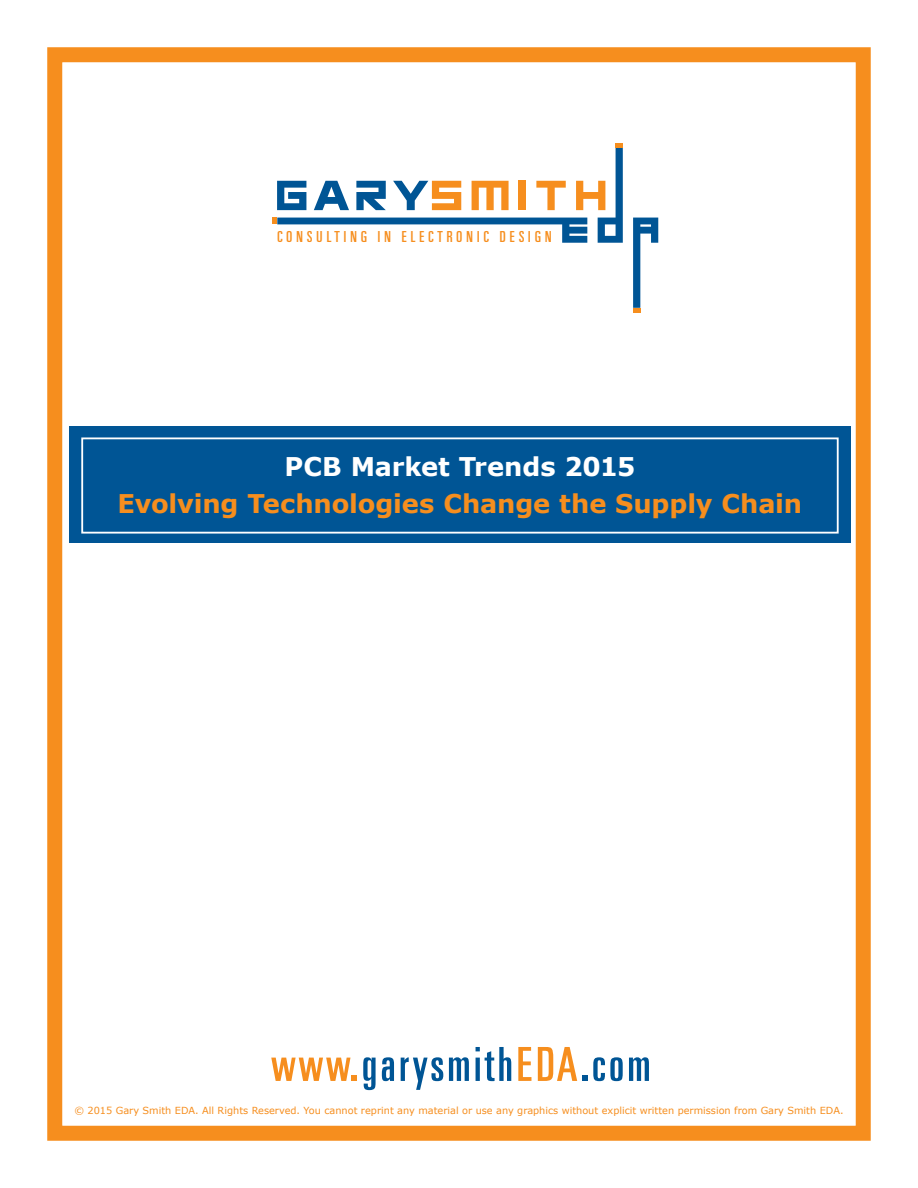
<style>
.page{position:relative;width:918px;height:1188px;background:#fff}
.page>*{position:absolute;margin:0;border:0;box-sizing:border-box;transform-origin:0 0}
.t1{font:51px "U59";letter-spacing:.05em;color:#005595}
.t2{font:700 25.8px "Verdana";letter-spacing:-.005em;color:#f68e1e}
.t3{font:700 25.8px "Verdana";letter-spacing:-.005em;color:#fff}
.t4{font:16.5px "U59";letter-spacing:.22em;color:#f68e1e}
.t5{font:9.75px "Verdana";color:#f68e1e}
.s1{color:#f68e1e}
</style>
<div class="page">
<div style="left:47px;top:47px;width:824px;height:1094px;border:15px solid #f68e1e"></div>
<div style="left:69px;top:426px;width:781px;height:117px;background:#005595"></div>
<div style="left:81px;top:437px;width:758px;height:97px;border:2px solid #fff"></div>
<svg style="left:633px;top:218px;width:25px;height:94px"></svg>
<svg style="left:273px;top:143px;width:350px;height:100px"></svg>
<p class="t4" style="left:277px;top:226px;width:276px">CONSULTING IN ELECTRONIC DESIGN</p>
<p class="t3" style="left:285px;top:450px;width:352px">PCB Market Trends 2015</p>
<p class="t2" style="left:118px;top:487px;width:686px">Evolving Technologies Change the Supply Chain</p>
<p class="t1" style="left:271px;top:1030px;width:381px"><span class="s1">www.</span>garysmith<span class="s1">EDA</span>.com</p>
<p class="t5" style="left:74px;top:1105px;width:771px">© 2015 Gary Smith EDA. All Rights Reserved. You cannot reprint any material or use any graphics without explicit written permission from Gary Smith EDA.</p>
</div>
